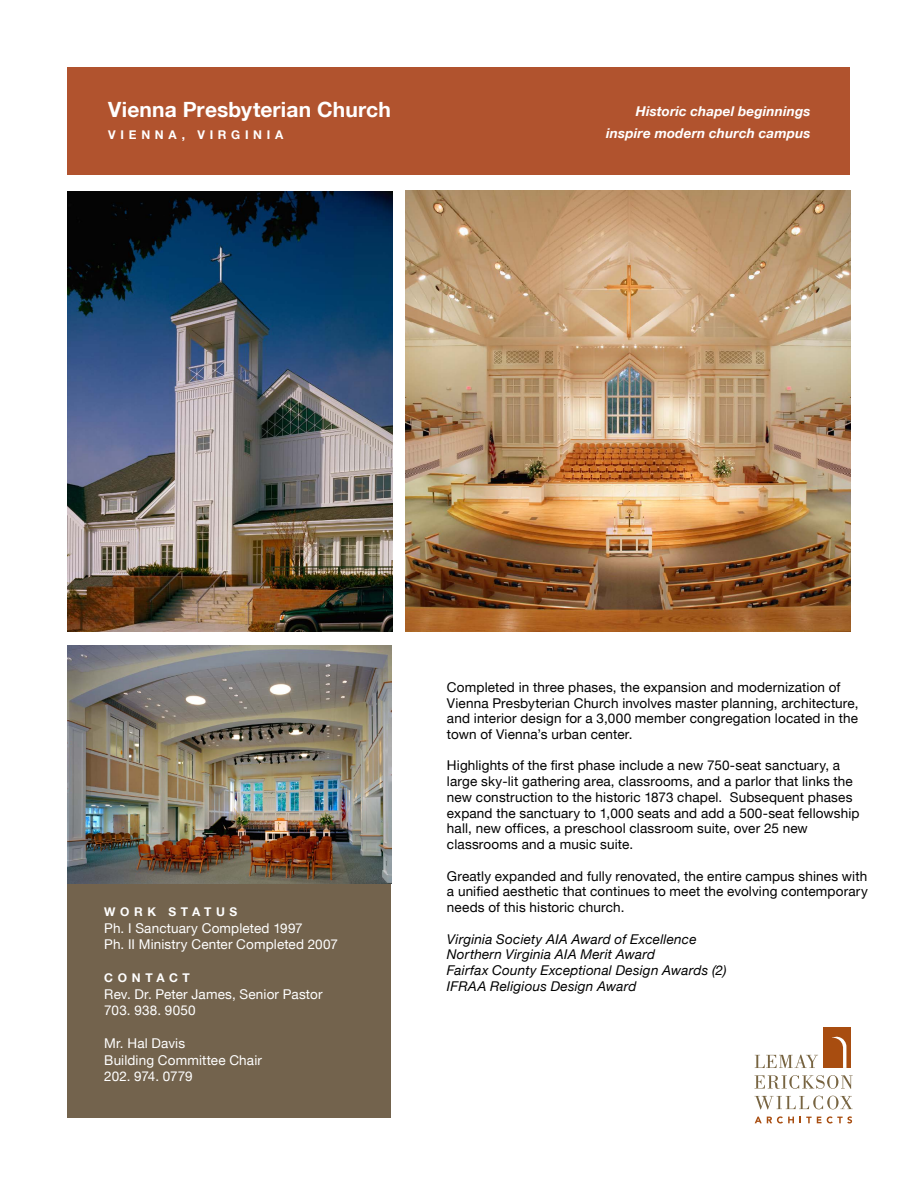
<style>
.page{position:relative;width:918px;height:1188px;background:#fff}
.page>*{position:absolute;margin:0;border:0;box-sizing:border-box;transform-origin:0 0}
.t1{font:700 21px "Helvetica Neue LT";letter-spacing:.01em;color:#fff}
.t2{font:13.5px/15.8px "Helvetica Neue LT";letter-spacing:.01em;color:#000}
.t3{font:13.5px/16.5px "Helvetica Neue LT";letter-spacing:.01em;color:#fff}
.t4{font:italic 13.5px/15.8px "Helvetica Neue LT";letter-spacing:.015em;color:#000}
.t5{font:italic 700 13.5px/22.5px "Helvetica Neue LT";letter-spacing:.015em;color:#fff;text-align:right}
.t6{font:700 12px "Helvetica Neue LT";letter-spacing:.39em;color:#fff}
</style>
<div class="page">
<div style="left:68px;top:68px;width:782px;height:108px;background:#b1532e"></div>
<svg style="left:755px;top:1116px;width:39px;height:8px"></svg>
<svg style="left:800px;top:1116px;width:52px;height:8px"></svg>
<svg style="left:755px;top:1055px;width:63px;height:13px"></svg>
<div style="left:824px;top:1027px;width:27px;height:41px;background:#a84d10"></div>
<svg style="left:755px;top:1075px;width:98px;height:14px"></svg>
<svg style="left:755px;top:1096px;width:98px;height:13px"></svg>
<svg style="left:832px;top:1036px;width:14px;height:32px"></svg>
<div style="left:67px;top:865px;width:324px;height:252px;background:#73634d"></div>
<img style="left:405px;top:190px;width:445px;height:442px">
<img style="left:68px;top:191px;width:324px;height:441px">
<img style="left:68px;top:645px;width:324px;height:239px">
<h1 class="t1" style="left:108px;top:96px;width:284px">Vienna Presbyterian Church</h1>
<p class="t6" style="left:108px;top:128px;width:177px">VIENNA, VIRGINIA</p>
<p class="t5" style="left:606px;top:99px;width:206px">Historic chapel beginnings inspire modern church campus</p>
<p class="t6" style="left:104px;top:904px;width:135px">WORK STATUS</p>
<p class="t3" style="left:104px;top:919px;width:235px">Ph. I Sanctuary Completed 1997<br>Ph. II Ministry Center Completed 2007</p>
<p class="t6" style="left:104px;top:970px;width:87px">CONTACT</p>
<p class="t3" style="left:104px;top:985px;width:220px">Rev. Dr. Peter James, Senior Pastor<br>703. 938. 9050</p>
<p class="t3" style="left:104px;top:1035px;width:159px">Mr. Hal Davis<br>Building Committee Chair<br>202. 974. 0779</p>
<p class="t2" style="left:447px;top:679px;width:413px">Completed in three phases, the expansion and modernization of Vienna Presbyterian Church involves master planning, architecture, and interior design for a 3,000 member congregation located in the town of Vienna’s urban center.</p>
<p class="t2" style="left:447px;top:758px;width:414px">Highlights of the first phase include a new 750-seat sanctuary, a large sky-lit gathering area, classrooms, and a parlor that links the new construction to the historic 1873 chapel. Subsequent phases expand the sanctuary to 1,000 seats and add a 500-seat fellowship hall, new offices, a preschool classroom suite, over 25 new classrooms and a music suite.</p>
<p class="t2" style="left:447px;top:868px;width:422px;text-align:justify">Greatly expanded and fully renovated, the entire campus shines with a unified aesthetic that continues to meet the evolving contemporary needs of this historic church.</p>
<p class="t4" style="left:447px;top:931px;width:281px">Virginia Society AIA Award of Excellence Northern Virginia AIA Merit Award<br>Fairfax County Exceptional Design Awards (2)<br>IFRAA Religious Design Award</p>
</div>
